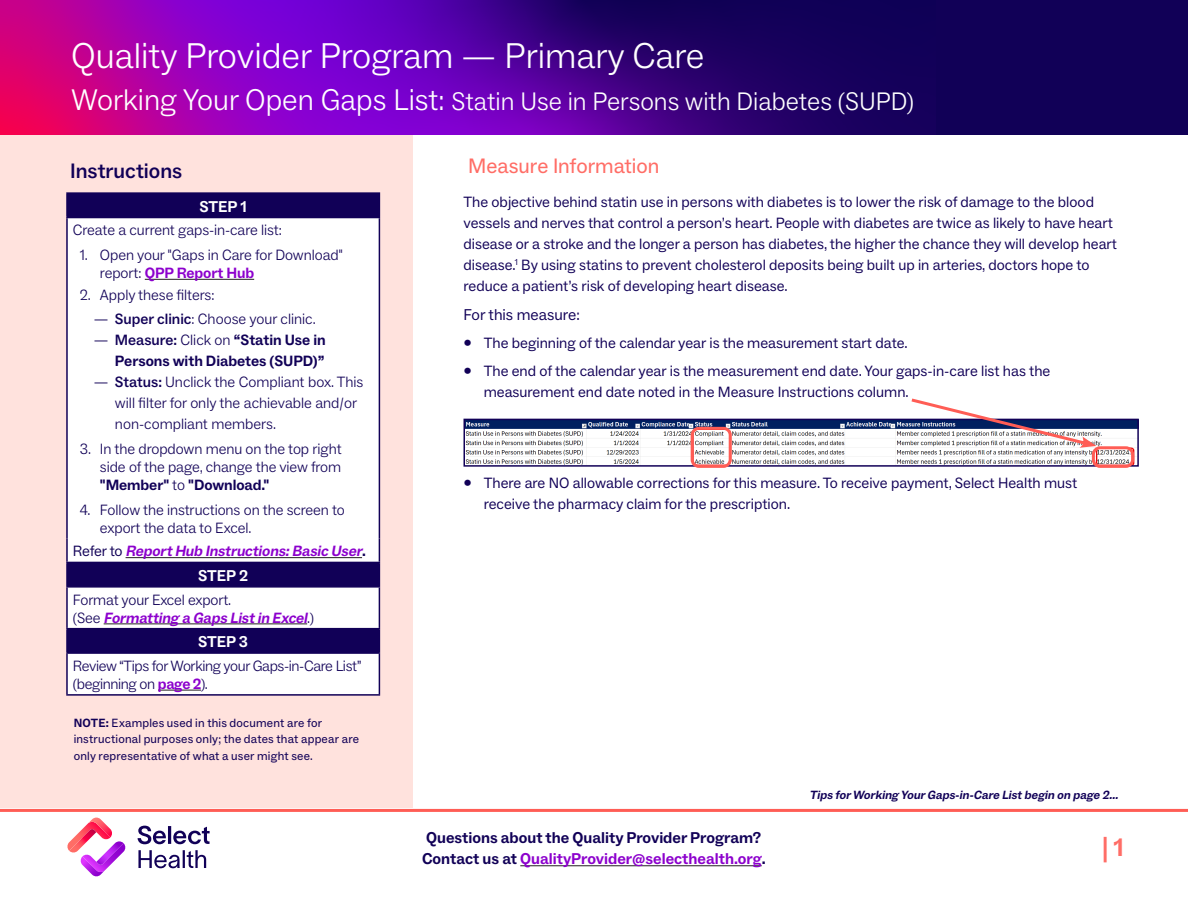
<style>
.page{position:relative;width:1188px;height:918px;background:#fff}
.page>*{position:absolute;margin:0;border:0;box-sizing:border-box;transform-origin:0 0}
.t1{font:300 36px "ABC Social";color:#fff}
.t2{font:300 25.5px "ABC Social";color:#fff}
.t3{font:700 25.5px "ABC Social";color:#ff6d66}
.Header__17_pt_Coral{font:21px "ABC Social";letter-spacing:-.005em;color:#ff6d66}
.t4{font:500 21px "ABC Social";color:#110057}
.t5{font:700 15.75px/21px "ABC Social";color:#110057}
.t6{font:700 15.75px "ABC Social";color:#fff}
.Body_Copy__10_5_pt_Blue{font:15.75px "ABC Social";color:#110057}
.Body_Copy__10_5_pt_Blue-2{font:15px/21px "ABC Social";color:#110057}
.t7{font:300 15px/18px "ABC Social";letter-spacing:-.005em;color:#110057}
.t8{font:300 15px/18px "ABC Social";letter-spacing:-.025em;color:#110057}
.t9{font:700 15px/21px "ABC Social";color:#110057;text-align:right}
.t10{font:italic 700 15px "ABC Social";color:#8c00cd}
.t11{font:12px/16.5px "ABC Social";letter-spacing:.015em;color:#110057}
.Continued_On_From{font:italic 700 12px "ABC Social";color:#110057}
.s1{font-size:30px}
.s2{font-weight:700;color:#8c00cd}
.s3{font-weight:400}
.s4{font-weight:500}
.s5{font-weight:300}
.s6{font-weight:700}
.s7{font-weight:400;font-style:normal;color:#110057}
.s8{font-style:normal;color:#110057}
.s9{font-weight:700;font-style:italic;color:#8c00cd}
.s10{color:#8c00cd}
</style>
<div class="page">
<hr style="left:520px;top:865px;width:242px;height:1px;background:#231f20">
<div style="left:0;top:133px;width:413px;height:675px;background:#ffe2dd"></div>
<div style="left:67px;top:193px;width:312px;height:25px;background:#110057"></div>
<div style="left:68px;top:218px;width:311px;height:476px;background:#fff"></div>
<hr style="left:66px;top:192px;width:314px;height:2px;background:#110057">
<hr style="left:66px;top:194px;width:2px;height:23px;background:#110057">
<svg style="left:379px;top:194px;width:1px;height:23px"></svg>
<hr style="left:66px;top:217px;width:314px;height:1px;background:#110057">
<hr style="left:66px;top:218px;width:2px;height:321px;background:#110057">
<hr style="left:379px;top:218px;width:1px;height:321px;background:#110057">
<hr style="left:66px;top:539px;width:2px;height:23px;background:#110057">
<hr style="left:66px;top:588px;width:2px;height:40px;background:#110057">
<hr style="left:66px;top:654px;width:2px;height:40px;background:#110057">
<hr style="left:379px;top:654px;width:1px;height:40px;background:#110057">
<hr style="left:66px;top:694px;width:314px;height:2px;background:#110057">
<hr style="left:66px;top:562px;width:314px;height:1px;background:#110057">
<hr style="left:66px;top:563px;width:2px;height:23px;background:#110057">
<hr style="left:66px;top:586px;width:314px;height:2px;background:#110057">
<hr style="left:66px;top:628px;width:314px;height:1px;background:#110057">
<hr style="left:66px;top:629px;width:2px;height:23px;background:#110057">
<svg style="left:67px;top:539px;width:313px;height:113px;background:#928ab1"></svg>
<hr style="left:66px;top:652px;width:314px;height:2px;background:#110057">
<hr style="left:145px;top:279px;width:109px;height:1px;background:#231f20">
<hr style="left:126px;top:557px;width:236px;height:1px;background:#231f20">
<hr style="left:104px;top:624px;width:203px;height:1px;background:#231f20">
<hr style="left:158px;top:690px;width:43px;height:1px;background:#231f20">
<img style="left:467px;top:422px;width:669px;height:42px">
<div style="left:464px;top:419px;width:675px;height:48px;border:2px solid #110057"></div>
<div style="left:691px;top:427px;width:41px;height:41px;border:3px solid #ff5d55;border-radius:7px"></div>
<div style="left:1092px;top:446px;width:42px;height:22px;border:3px solid #ff5d55;border-radius:7px"></div>
<svg style="left:908px;top:398px;width:188px;height:50px"></svg>
<div style="left:0;top:0;width:1188px;height:135px;background:#110057"></div>
<svg style="left:0;top:0;width:851px;height:135px"></svg>
<hr style="left:0;top:809px;width:1188px;height:3px;background:#ff5d55">
<svg style="left:138px;top:826px;width:72px;height:42px"></svg>
<svg style="left:67px;top:818px;width:59px;height:59px"></svg>
<h1 class="t1" style="left:71px;top:34px;width:635px">Quality Provider Program — Primary Care</h1>
<h2 class="t2" style="left:71px;top:86px;width:844px"><span class="s1">Working Your Open Gaps List:</span> Statin Use in Persons with Diabetes (SUPD)</h2>
<h3 class="t4" style="left:70px;top:158px;width:114px">Instructions</h3>
<p class="t6" style="left:200px;top:197px;width:49px">STEP 1</p>
<p class="t7" style="left:73px;top:221px;width:210px">Create a current gaps-in-care list:</p>
<p class="t7" style="left:100px;top:246px;width:245px;text-indent:-20px">1. Open your "Gaps in Care for Download" report: <span class="s2">QPP Report Hub</span></p>
<p class="t7" style="left:80px;top:286px;width:136px">2. Apply these filters:</p>
<p class="t7" style="left:94px;top:310px;width:223px"><span class="s3">—</span> <span class="s4">Super clinic</span>: Choose your clinic.</p>
<p class="t9" style="left:94px;top:330px;width:233px"><span class="s3">—</span> <span class="s4">Measure:</span> <span class="s5">Click on</span> “Statin Use in<br>Persons with Diabetes (SUPD)”</p>
<p class="t7" style="left:115px;top:372px;width:250px;line-height:21px;text-indent:-21px"><span class="s3">—</span> <span class="s4">Status:</span> Unclick the Compliant box. This will filter for only the achievable and/or non-compliant members.</p>
<p class="t7" style="left:100px;top:440px;width:243px;text-align:justify;text-indent:-20px">3. In the dropdown menu on the top right side of the page, change the view from <span class="s6">"Member"</span> to <span class="s6">"Download."</span></p>
<p class="t7" style="left:100px;top:501px;width:246px;text-indent:-20px">4. Follow the instructions on the screen to export the data to Excel.</p>
<p class="t10" style="left:73px;top:542px;width:294px"><span class="s7">R e f e r t o</span> ReportHub Instructions:Basic User<span class="s8">.</span></p>
<p class="t6" style="left:198px;top:566px;width:51px">STEP 2</p>
<p class="t7" style="left:73px;top:591px;width:242px">Format your Excel export.<br>( S e e <span class="s9">Formatting a Gaps Listin Excel</span>. )</p>
<p class="t6" style="left:198px;top:632px;width:52px">STEP 3</p>
<p class="t8" style="left:73px;top:657px;width:290px">Review “Tips for Working your Gaps-in-Care List” (beginning on <span class="s2">page 2</span>).</p>
<p class="t11" style="left:74px;top:715px;width:287px"><span class="s6">NOTE:</span> Examples used in this document are for instructional purposes only; the dates that appear are only representative of what a user might see.</p>
<p class="Header__17_pt_Coral" style="left:468px;top:153px;width:193px">Measure Information</p>
<p class="Body_Copy__10_5_pt_Blue-2" style="left:464px;top:192px;width:655px">The objective behind statin use in persons with diabetes is to lower the risk of damage to the blood vessels and nerves that control a person’s heart. People with diabetes are twice as likely to have heart disease or a stroke and the longer a person has diabetes, the higher the chance they will develop heart disease.<sup>1</sup> By using statins to prevent cholesterol deposits being built up in arteries, doctors hope to reduce a patient’s risk of developing heart disease.</p>
<p class="Body_Copy__10_5_pt_Blue" style="left:464px;top:305px;width:118px">For this measure:</p>
<p class="Body_Copy__10_5_pt_Blue-2" style="left:464px;top:333px;width:446px">• The beginning of the calendar year is the measurement start date.</p>
<p class="Body_Copy__10_5_pt_Blue-2" style="left:484px;top:361px;width:568px;text-indent:-20px">• The end of the calendar year is the measurement end date. Your gaps-in-care list has the measurement end date noted in the Measure Instructions column.</p>
<p class="Body_Copy__10_5_pt_Blue-2" style="left:484px;top:472px;width:595px;text-indent:-20px">• There are NO allowable corrections for this measure. To receive payment, Select Health must receive the pharmacy claim for the prescription.</p>
<p class="t5" style="left:422px;top:828px;width:345px">Questions about the Quality Provider Program?<br>Contact us at <span class="s10">QualityProvider@selecthealth.org</span>.</p>
<p class="Continued_On_From" style="left:809px;top:788px;width:313px">Tips forWorking YourGaps-in-Care Listbegin on page 2...</p>
<h2 class="t3" style="left:1102px;top:832px;width:23px">| 1</h2>
</div>
